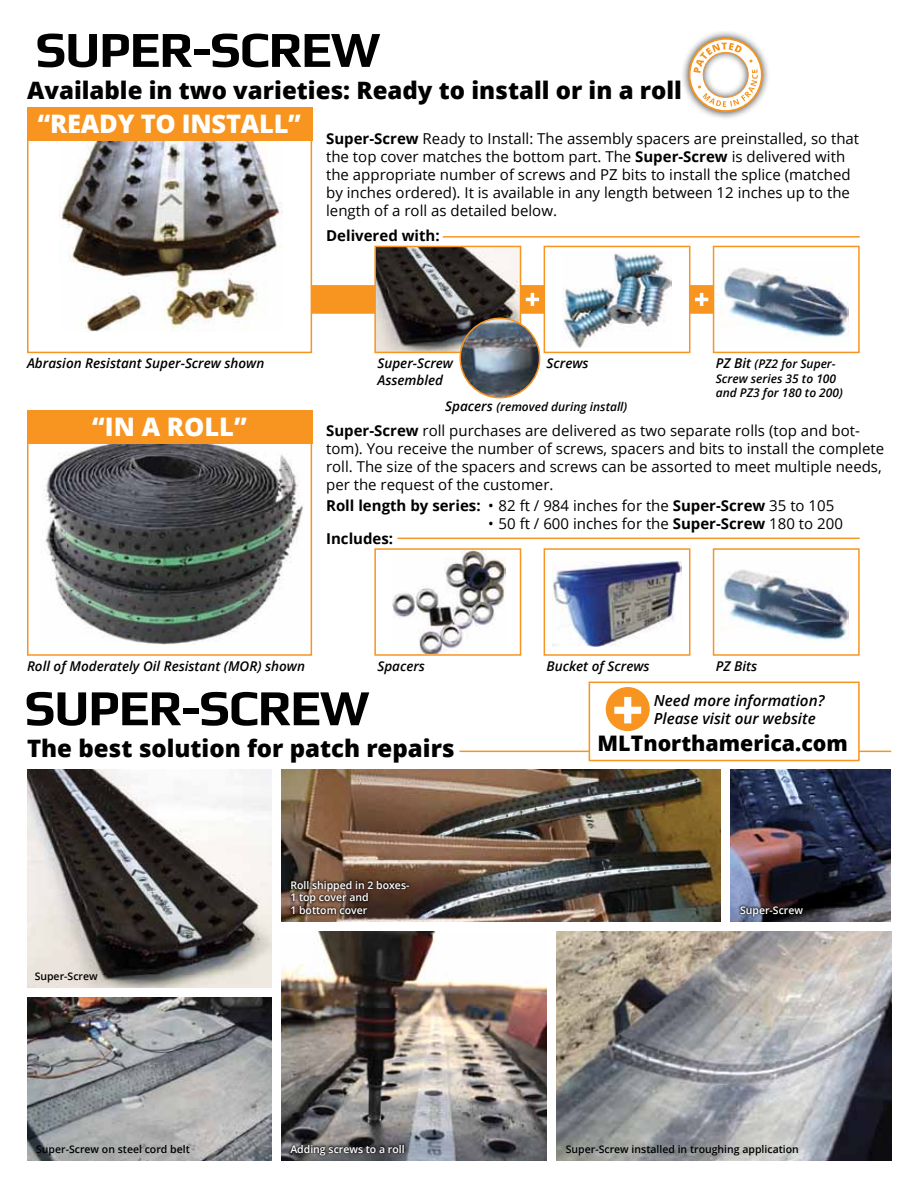
<style>
.page{position:relative;width:918px;height:1188px;background:#fff}
.page>*{position:absolute;margin:0;border:0;box-sizing:border-box;transform-origin:0 0}
.t1{font:700 50.55px "Play";letter-spacing:-.025em;color:#000}
.t2{font:800 25.5px "Open Sans";letter-spacing:-.01em;color:#fff}
.t3{font:800 24px "Open Sans";color:#000}
.t4{font:800 21.45px "Open Sans";color:#000}
.t5{font:italic 600 15.3px/18.3px "Open Sans";color:#000}
.t6{font:15px/18px "Open Sans";color:#000}
.t7{font:700 15px "Open Sans";color:#000}
.t8{font:italic 600 13.5px/16.2px "Open Sans";color:#000}
.t9{font:italic 600 12px/14.4px "Open Sans";color:#000}
.t10{font:600 10.5px "Open Sans";color:#000}
.t11{font:600 10.5px/12.6px "Open Sans";color:#fff}
.s1{font-weight:700}
.s2{font-size:13.5px}
.s3{font-weight:400}
</style>
<div class="page">
<img style="left:557px;top:932px;width:334px;height:229px">
<img style="left:27px;top:998px;width:244px;height:163px">
<div style="left:27px;top:441px;width:285px;height:215px;background:#fff;border:2px solid #f79520"></div>
<img style="left:41px;top:443px;width:264px;height:202px">
<div style="left:305px;top:285px;width:534px;height:29px;background:#f79520;border:2px solid #f79520"></div>
<div style="left:27px;top:138px;width:285px;height:215px;background:#fff;border:2px solid #f79520"></div>
<img style="left:377px;top:249px;width:141px;height:101px">
<div style="left:374px;top:246px;width:147px;height:107px;border:2px solid #f79520"></div>
<div style="left:374px;top:548px;width:147px;height:108px;background:#fff;border:2px solid #f79520"></div>
<div style="left:544px;top:246px;width:146px;height:107px;background:#fff;border:2px solid #f79520"></div>
<div style="left:544px;top:548px;width:146px;height:108px;background:#fff;border:2px solid #f79520"></div>
<div style="left:713px;top:246px;width:147px;height:107px;background:#fff;border:2px solid #f79520"></div>
<div style="left:713px;top:548px;width:147px;height:108px;background:#fff;border:2px solid #f79520"></div>
<img style="left:60px;top:141px;width:223px;height:190px">
<img style="left:281px;top:932px;width:266px;height:229px">
<img style="left:27px;top:770px;width:244px;height:218px">
<img style="left:562px;top:254px;width:110px;height:93px">
<img style="left:721px;top:267px;width:128px;height:72px">
<img style="left:721px;top:570px;width:128px;height:72px">
<img style="left:553px;top:562px;width:128px;height:85px">
<img style="left:392px;top:551px;width:113px;height:103px">
<div style="left:27px;top:107px;width:285px;height:34px;background:#f79520"></div>
<div style="left:27px;top:410px;width:285px;height:33px;background:#f79520"></div>
<svg style="left:695px;top:293px;width:13px;height:13px"></svg>
<svg style="left:526px;top:293px;width:13px;height:13px"></svg>
<img style="left:460px;top:318px;width:80px;height:80px;border-radius:40px">
<div style="left:459px;top:318px;width:81px;height:80px;border:2px solid #f79520;border-radius:50%"></div>
<hr style="left:397px;top:538px;width:463px;height:1px;background:#f79520">
<hr style="left:459px;top:751px;width:432px;height:1px;background:#f79520">
<hr style="left:443px;top:236px;width:417px;height:2px;background:#f79520">
<div style="left:287px;top:1142px;width:120px;height:16px;background:#000;opacity:.75"></div>
<div style="left:681px;top:30px;width:90px;height:90px;background:#000;opacity:.75"></div>
<svg style="left:690px;top:39px;width:72px;height:72px"></svg>
<div style="left:589px;top:682px;width:271px;height:79px;background:#fff;border:2px solid #f79520"></div>
<div style="left:606px;top:688px;width:43px;height:42px;background:#f79520;border-radius:50%"></div>
<div style="left:606px;top:687px;width:44px;height:44px;border:2px solid #f79520;border-radius:50%"></div>
<svg style="left:614px;top:697px;width:27px;height:26px"></svg>
<img style="left:281px;top:770px;width:440px;height:152px">
<img style="left:731px;top:770px;width:160px;height:152px">
<div style="left:289px;top:878px;width:123px;height:38px;background:#000;opacity:.75"></div>
<div style="left:738px;top:903px;width:68px;height:16px;background:#000;opacity:.75"></div>
<h1 class="t1" style="left:36px;top:20px;width:346px">SUPER-SCREW</h1>
<h3 class="t3" style="left:27px;top:72px;width:656px">Available in two varieties: Ready to install or in a roll</h3>
<h2 class="t2" style="left:38px;top:105px;width:265px">“READY TO INSTALL”</h2>
<p class="t6" style="left:326px;top:129px;width:535px"><span class="s1">Super-Screw</span> Ready to Install: The assembly spacers are preinstalled, so that the top cover matches the bottom part. The <span class="s1">Super-Screw</span> is delivered with the appropriate number of screws and PZ bits to install the splice (matched by inches ordered). It is available in any length between 12 inches up to the length of a roll as detailed below.</p>
<p class="t7" style="left:326px;top:225px;width:115px">Delivered with:</p>
<p class="t8" style="left:27px;top:355px;width:239px">Abrasion Resistant Super-Screw shown</p>
<h2 class="t2" style="left:92px;top:407px;width:156px">“IN A ROLL”</h2>
<p class="t8" style="left:377px;top:355px;width:77px">Super-Screw<br>Assembled</p>
<p class="t9" style="left:445px;top:400px;width:184px"><span class="s2">Spacers</span> (removed during install)</p>
<p class="t8" style="left:547px;top:355px;width:44px">Screws</p>
<p class="t9" style="left:716px;top:357px;width:129px"><span class="s2">PZ Bit</span> (PZ2 for Super-<br>Screw series 35 to 100 and PZ3 for 180 to 200)</p>
<p class="t6" style="left:326px;top:421px;width:560px"><span class="s1">Super-Screw</span> roll purchases are delivered as two separate rolls (top and bot&shy;tom). You receive the number of screws, spacers and bits to install the complete roll. The size of the spacers and screws can be assorted to meet multiple needs, per the request of the customer.</p>
<p class="t7" style="left:326px;top:495px;width:510px">Roll length by series: <span class="s3">• 82 ft / 984 inches for the</span> Super-Screw <span class="s3">35 to 105</span></p>
<p class="t6" style="left:488px;top:514px;width:356px">• 50 ft / 600 inches for the <span class="s1">Super-Screw</span> 180 to 200</p>
<p class="t7" style="left:326px;top:528px;width:69px">Includes:</p>
<p class="t8" style="left:27px;top:658px;width:279px">Roll of Moderately Oil Resistant (MOR) shown</p>
<p class="t8" style="left:377px;top:658px;width:49px">Spacers</p>
<p class="t8" style="left:547px;top:658px;width:105px">Bucket of Screws</p>
<p class="t8" style="left:716px;top:658px;width:43px">PZ Bits</p>
<h1 class="t1" style="left:25px;top:678px;width:346px">SUPER-SCREW</h1>
<h3 class="t3" style="left:27px;top:730px;width:429px">The best solution for patch repairs</h3>
<p class="t10" style="left:35px;top:969px;width:65px">Super-Screw</p>
<p class="t11" style="left:290px;top:878px;width:121px">Roll shipped in 2 boxes-<br>1 top cover and<br>1 bottom cover</p>
<p class="t10" style="left:36px;top:1142px;width:155px">Super-Screw on steel cord belt</p>
<p class="t11" style="left:290px;top:1143px;width:116px">Adding screws to a roll</p>
<p class="t5" style="left:654px;top:691px;width:172px">Need more information?<br>Please visit our website</p>
<h3 class="t4" style="left:598px;top:727px;width:252px">MLTnorthamerica.com</h3>
<p class="t11" style="left:740px;top:903px;width:65px">Super-Screw</p>
<p class="t10" style="left:566px;top:1142px;width:235px">Super-Screw installed in troughing application</p>
</div>
